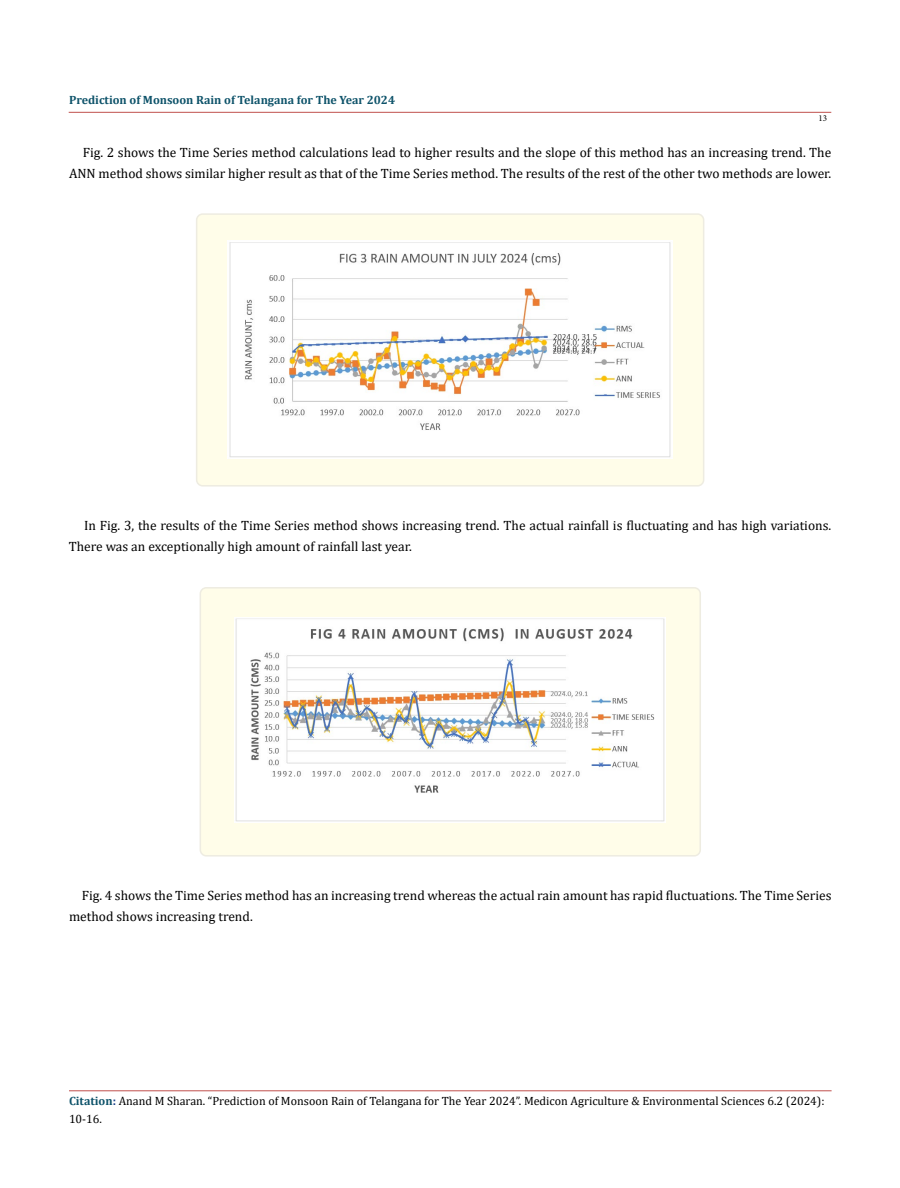
<style>
.page{position:relative;width:900px;height:1188px;background:#fff}
.page>*{position:absolute;margin:0;border:0;box-sizing:border-box;transform-origin:0 0}
.t1{font:13.5px/21px "Cambria";color:#000}
.t2{font:12px/18px "Cambria";color:#000}
.t3{font:700 12px "Cambria";color:#0e536a}
.t4{font:9px "Minion Pro";color:#000}
.s1{font-weight:700;color:#0e536a}
.s2{font-weight:700;color:#173e88}
</style>
<div class="page">
<hr style="left:69px;top:1091px;width:763px;height:1px;background:#c0504d">
<hr style="left:69px;top:112px;width:762px;height:1px;background:#c0504d">
<div style="left:197px;top:214px;width:507px;height:272px;background:#fffde9;border-radius:6px"></div>
<div style="left:196px;top:213px;width:508px;height:274px;border:2px solid #eeece1;border-radius:6px"></div>
<img style="left:227px;top:240px;width:446px;height:218px">
<div style="left:200px;top:588px;width:500px;height:268px;background:#fffde9;border-radius:6px"></div>
<div style="left:200px;top:587px;width:501px;height:270px;border:2px solid #eeece1;border-radius:6px"></div>
<img style="left:234px;top:618px;width:432px;height:204px">
<p class="t3" style="left:69px;top:92px;width:328px">Prediction of Monsoon Rain of Telangana for The Year 2024</p>
<p class="t4" style="left:818px;top:112px;width:10px">13</p>
<p class="t1" style="left:69px;top:142px;width:764px;text-align:right">Fig. 2 shows the Time Series method calculations lead to higher results and the slope of this method has an increasing trend. The<br>ANN method shows similar higher result as that of the Time Series method. The results of the rest of the other two methods are lower.</p>
<p class="t1" style="left:69px;top:515px;width:764px;text-indent:15px">In Fig. 3, the results of the Time Series method shows increasing trend. The actual rainfall is fluctuating and has high variations.<br>There was an exceptionally high amount of rainfall last year.</p>
<p class="t1" style="left:69px;top:885px;width:764px;text-indent:13px">Fig. 4 shows the Time Series method has an increasing trend whereas the actual rain amount has rapid fluctuations. The Time Series method shows increasing trend.</p>
<p class="t2" style="left:69px;top:1092px;width:757px"><span class="s1">Citation</span><span class="s2">:</span> Anand M Sharan. “Prediction of Monsoon Rain of Telangana for The Year 2024”. Medicon Agriculture &amp; Environmental Sciences 6.2 (2024):<br>10-16.</p>
</div>
